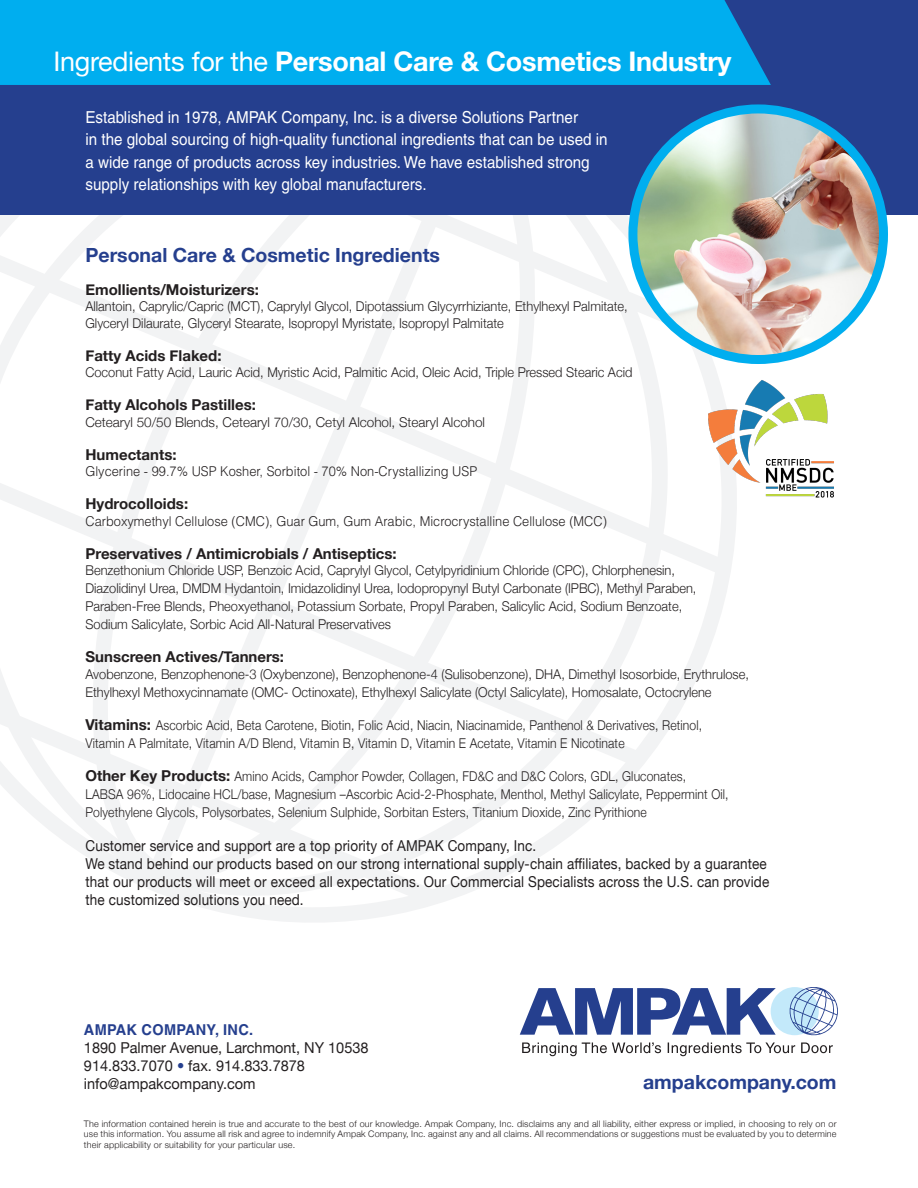
<style>
.page{position:relative;width:918px;height:1188px;background:#fff}
.page>*{position:absolute;margin:0;border:0;box-sizing:border-box;transform-origin:0 0}
.t1{font:700 27px "Helvetica Neue";letter-spacing:-.01em;color:#fff}
.t2{font:700 19.5px "Helvetica Neue";color:#253f8e}
.t3{font:16.5px/22.5px "Helvetica";color:#fff;scale:.92 1}
.t4{font:15px/18px "Helvetica Neue";letter-spacing:.01em;color:#231f20;scale:.9 1}
.t5{font:700 15px "Helvetica Neue";color:#231f20}
.t6{font:15px/18px "Helvetica Neue";letter-spacing:.01em;color:#231f20}
.t7{font:300 13.5px/18px "Helvetica Neue";color:#231f20;scale:.95 1}
.t8{font:300 13.5px/18px "Helvetica Neue";color:#231f20;scale:.9 1}
.t9{font:300 13.5px "Helvetica";color:#231f20;scale:.95 1}
.t10{font:300 13.5px "Helvetica Neue";color:#231f20}
.t11{font:300 9px/10.5px "Helvetica Neue";letter-spacing:.02em;color:#231f20;text-align:justify}
.s1{font-weight:400}
.s2{font-weight:700;font-size:15px}
.s3{font-family:"Helvetica";font-weight:700;color:#253f8e}
.s4{font-family:"Helvetica";font-weight:300;color:#253f8e}
</style>
<div class="page">
<svg style="left:0;top:214px;width:738px;height:708px"></svg>
<div style="left:0;top:0;width:918px;height:214px;background:#253f8e"></div>
<svg style="left:520px;top:987px;width:318px;height:69px"></svg>
<div style="left:0;top:0;width:771px;height:85px;background:#00aeef"></div>
<img style="left:633px;top:109px;width:251px;height:251px;border-radius:125px">
<div style="left:628px;top:104px;width:260px;height:260px;border:9px solid #00aeef;border-radius:50%"></div>
<img style="left:706px;top:376px;width:128px;height:125px">
<p class="t1" style="left:53px;top:41px;width:680px"><span class="s1">Ingredients for the</span> Personal Care &amp; Cosmetics Industry</p>
<p class="t3" style="left:85px;top:106px;width:569px">Established in 1978, AMPAK Company, Inc. is a diverse Solutions Partner<br>in the global sourcing of high-quality functional ingredients that can be used in a wide range of products across key industries. We have established strong supply relationships with key global manufacturers.</p>
<p class="t2" style="left:85px;top:240px;width:356px">Personal Care &amp; Cosmetic Ingredients</p>
<p class="t5" style="left:85px;top:278px;width:175px">Emollients/Moisturizers:</p>
<p class="t7" style="left:85px;top:298px;width:572px;line-height:16.5px">Allantoin, Caprylic/Capric (MCT), Caprylyl Glycol, Dipotassium Glycyrrhiziante, Ethylhexyl Palmitate,<br>Glyceryl Dilaurate, Glyceryl Stearate, Isopropyl Myristate, Isopropyl Palmitate</p>
<p class="t5" style="left:85px;top:344px;width:138px">Fatty Acids Flaked:</p>
<p class="t7" style="left:85px;top:363px;width:577px">Coconut Fatty Acid, Lauric Acid, Myristic Acid, Palmitic Acid, Oleic Acid, Triple Pressed Stearic Acid</p>
<p class="t5" style="left:85px;top:393px;width:172px">Fatty Alcohols Pastilles:</p>
<p class="t10" style="left:85px;top:411px;width:401px">Cetearyl 50/50 Blends, Cetearyl 70/30, Cetyl Alcohol, Stearyl Alcohol</p>
<p class="t5" style="left:85px;top:443px;width:93px">Humectants:</p>
<p class="t9" style="left:85px;top:463px;width:414px">Glycerine - 99.7% USP Kosher, Sorbitol - 70% Non-Crystallizing USP</p>
<p class="t5" style="left:85px;top:492px;width:104px">Hydrocolloids:</p>
<p class="t9" style="left:85px;top:513px;width:551px">Carboxymethyl Cellulose (CMC), Guar Gum, Gum Arabic, Microcrystalline Cellulose (MCC)</p>
<p class="t5" style="left:85px;top:542px;width:313px">Preservatives / Antimicrobials / Antiseptics:</p>
<p class="t7" style="left:85px;top:561px;width:645px">Benzethonium Chloride USP, Benzoic Acid, Caprylyl Glycol, Cetylpyridinium Chloride (CPC), Chlorphenesin, Diazolidinyl Urea, DMDM Hydantoin, Imidazolidinyl Urea, Iodopropynyl Butyl Carbonate (IPBC), Methyl Paraben, Paraben-Free Blends, Pheoxyethanol, Potassium Sorbate, Propyl Paraben, Salicylic Acid, Sodium Benzoate, Sodium Salicylate, Sorbic Acid All-Natural Preservatives</p>
<p class="t5" style="left:85px;top:645px;width:200px">Sunscreen Actives/Tanners:</p>
<p class="t7" style="left:85px;top:664px;width:700px">Avobenzone, Benzophenone-3 (Oxybenzone), Benzophenone-4 (Sulisobenzone), DHA, Dimethyl Isosorbide, Erythrulose,<br>Ethylhexyl Methoxycinnamate (OMC- Octinoxate), Ethylhexyl Salicylate (Octyl Salicylate), Homosalate, Octocrylene</p>
<p class="t8" style="left:85px;top:715px;width:687px"><span class="s2">Vitamins:</span> Ascorbic Acid, Beta Carotene, Biotin, Folic Acid, Niacin, Niacinamide, Panthenol &amp; Derivatives, Retinol,<br>Vitamin A Palmitate, Vitamin A/D Blend, Vitamin B, Vitamin D, Vitamin E Acetate, Vitamin E Nicotinate</p>
<p class="t8" style="left:85px;top:766px;width:716px"><span class="s2">Other Key Products:</span> Amino Acids, Camphor Powder, Collagen, FD&amp;C and D&amp;C Colors, GDL, Gluconates,<br>LABSA 96%, Lidocaine HCL/base, Magnesium –Ascorbic Acid-2-Phosphate, Menthol, Methyl Salicylate, Peppermint Oil,<br>Polyethylene Glycols, Polysorbates, Selenium Sulphide, Sorbitan Esters, Titanium Dioxide, Zinc Pyrithione</p>
<p class="t4" style="left:85px;top:838px;width:761px">Customer service and support are a top priority of AMPAK Company, Inc.<br>We stand behind our products based on our strong international supply-chain affiliates, backed by a guarantee that our products will meet or exceed all expectations. Our Commercial Specialists across the U.S. can provide the customized solutions you need.</p>
<p class="t6" style="left:84px;top:1022px;width:286px"><span class="s3">AMPAK COMPANY, INC.<br></span>1890 Palmer Avenue, Larchmont, NY 10538<br>914.833.7070 <span class="s4">•</span> fax. 914.833.7878 info@ampakcompany.com</p>
<p class="t2" style="left:643px;top:1067px;width:195px">ampakcompany.com</p>
<p class="t11" style="left:84px;top:1118px;width:754px">The information contained herein is true and accurate to the best of our knowledge. Ampak Company, Inc. disclaims any and all liability, either express or implied, in choosing to rely on or use this information. You assume all risk and agree to indemnify Ampak Company, Inc. against any and all claims. All recommendations or suggestions must be evaluated by you to determine their applicability or suitability for your particular use.</p>
</div>
